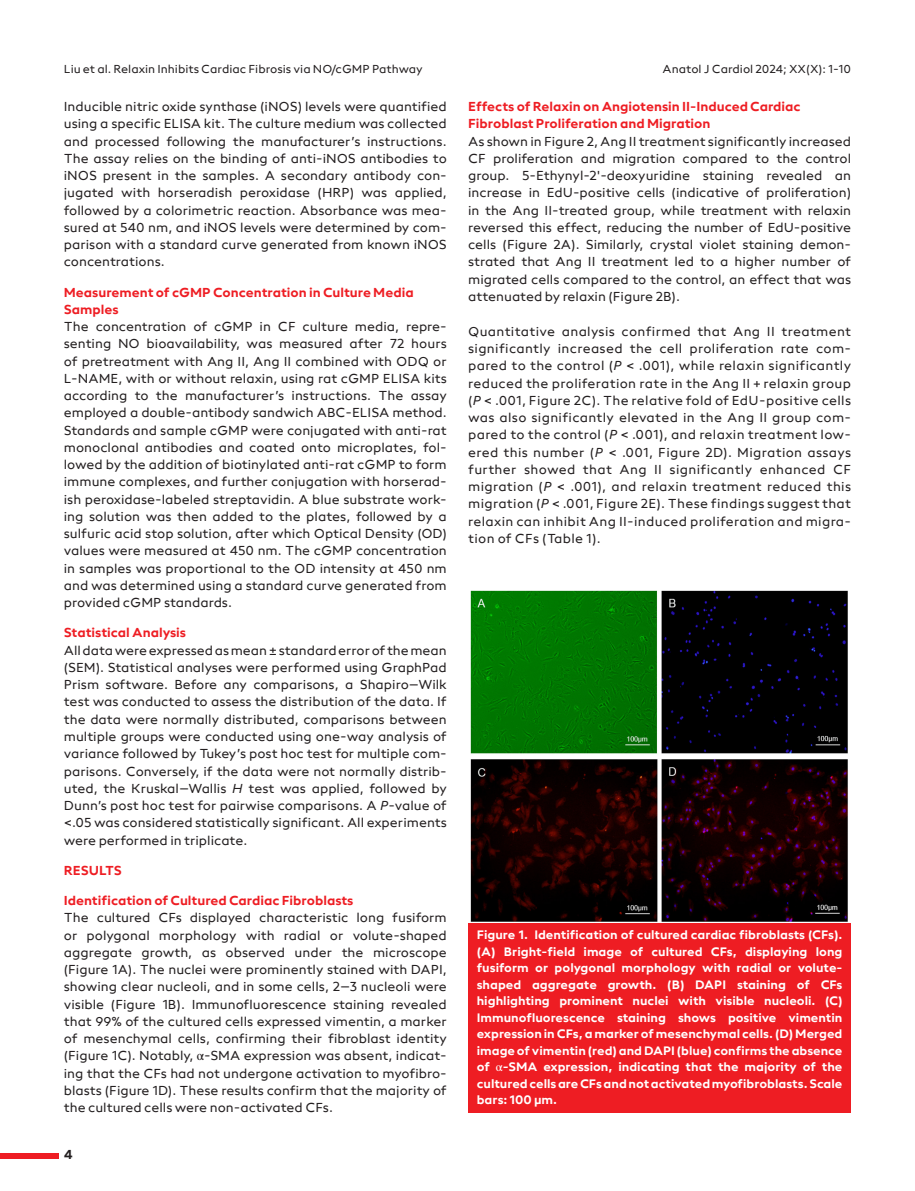
<style>
.page{position:relative;width:915px;height:1191px;background:#fff}
.page>*{position:absolute;margin:0;border:0;box-sizing:border-box;transform-origin:0 0}
.t1{font:13.5px/17.2px "neue Radial A Regular";color:#231f20;text-align:justify}
.t2{font:13.5px/17.2px "neue Radial A Bold";color:#ee1d23}
.t3{font:13.5px "neue Radial A Bold";color:#231f20}
.t4{font:12.75px/16.5px "neue Radial A Bold";color:#fff;text-align:justify}
.t5{font:12px "neue Radial A Regular";color:#231f20}
.s1{font-style:italic}
.s2{font-family:"STIX General"}
</style>
<div class="page">
<div style="left:0;top:1152px;width:58px;height:6px;background:#ee1d23"></div>
<div style="left:468px;top:922px;width:382px;height:190px;background:#ee1d23"></div>
<img style="left:470px;top:591px;width:378px;height:331px">
<p class="t5" style="left:64px;top:61px;width:360px">Liu et al. Relaxin Inhibits Cardiac Fibrosis via NO/cGMP Pathway</p>
<p class="t5" style="left:662px;top:61px;width:190px">Anatol J Cardiol 2024; XX(X): 1-10</p>
<p class="t1" style="left:64px;top:98px;width:384px">Inducible nitric oxide synthase (iNOS) levels were quantified using a specific ELISA kit. The culture medium was collected and processed following the manufacturer’s instructions.<br>The assay relies on the binding of anti-iNOS antibodies to iNOS present in the samples. A secondary antibody con&shy;jugated with horseradish peroxidase (HRP) was applied, followed by a colorimetric reaction. Absorbance was mea&shy;sured at 540 nm, and iNOS levels were determined by com&shy;parison with a standard curve generated from known iNOS concentrations.</p>
<p class="t2" style="left:64px;top:283px;width:351px">Measurement of cGMP Concentration in Culture Media<br>Samples</p>
<p class="t1" style="left:64px;top:318px;width:384px">The concentration of cGMP in CF culture media, repre&shy;senting NO bioavailability, was measured after 72 hours of pretreatment with Ang II, Ang II combined with ODQ or L-NAME, with or without relaxin, using rat cGMP ELISA kits according to the manufacturer’s instructions. The assay employed a double-antibody sandwich ABC-ELISA method.<br>Standards and sample cGMP were conjugated with anti-rat monoclonal antibodies and coated onto microplates, fol&shy;lowed by the addition of biotinylated anti-rat cGMP to form immune complexes, and further conjugation with horserad&shy;ish peroxidase-labeled streptavidin. A blue substrate work&shy;ing solution was then added to the plates, followed by a sulfuric acid stop solution, after which Optical Density (OD) values were measured at 450 nm. The cGMP concentration in samples was proportional to the OD intensity at 450 nm and was determined using a standard curve generated from provided cGMP standards.</p>
<p class="t2" style="left:64px;top:624px;width:124px">Statistical Analysis</p>
<p class="t1" style="left:64px;top:641px;width:384px">All data were expressed as mean ± standard error of the mean (SEM). Statistical analyses were performed using GraphPad Prism software. Before any comparisons, a Shapiro–Wilk test was conducted to assess the distribution of the data. If the data were normally distributed, comparisons between multiple groups were conducted using one-way analysis of variance followed by Tukey’s post hoc test for multiple com&shy;parisons. Conversely, if the data were not normally distrib&shy;uted, the Kruskal–Wallis <span class="s1">H</span> test was applied, followed by Dunn’s post hoc test for pairwise comparisons. A <span class="s1">P</span>-value of &lt;.05 was considered statistically significant. All experiments were performed in triplicate.</p>
<p class="t2" style="left:64px;top:861px;width:59px">RESULTS</p>
<p class="t2" style="left:64px;top:891px;width:291px">Identification of Cultured Cardiac Fibroblasts</p>
<p class="t1" style="left:64px;top:909px;width:384px">The cultured CFs displayed characteristic long fusiform or polygonal morphology with radial or volute-shaped aggregate growth, as observed under the microscope (Figure 1A). The nuclei were prominently stained with DAPI, showing clear nucleoli, and in some cells, 2–3 nucleoli were visible (Figure 1B). Immunofluorescence staining revealed that 99% of the cultured cells expressed vimentin, a marker of mesenchymal cells, confirming their fibroblast identity (Figure 1C). Notably, <span class="s2">α</span>-SMA expression was absent, indicat&shy;ing that the CFs had not undergone activation to myofibro&shy;blasts (Figure 1D). These results confirm that the majority of the cultured cells were non-activated CFs.</p>
<p class="t3" style="left:64px;top:1146px;width:10px">4</p>
<p class="t2" style="left:468px;top:98px;width:334px">Effects of Relaxin on Angiotensin II-Induced Cardiac<br>Fibroblast Proliferation and Migration</p>
<p class="t1" style="left:468px;top:132px;width:384px">As shown in Figure 2, Ang II treatment significantly increased CF proliferation and migration compared to the control group. 5-Ethynyl-2'-deoxyuridine staining revealed an increase in EdU-positive cells (indicative of proliferation) in the Ang II-treated group, while treatment with relaxin reversed this effect, reducing the number of EdU-positive cells (Figure 2A). Similarly, crystal violet staining demon&shy;strated that Ang II treatment led to a higher number of migrated cells compared to the control, an effect that was attenuated by relaxin (Figure 2B).</p>
<p class="t1" style="left:468px;top:322px;width:384px">Quantitative analysis confirmed that Ang II treatment significantly increased the cell proliferation rate com&shy;pared to the control (<span class="s1">P</span> &lt; .001), while relaxin significantly reduced the proliferation rate in the Ang II + relaxin group (<span class="s1">P</span> &lt; .001, Figure 2C). The relative fold of EdU-positive cells was also significantly elevated in the Ang II group com&shy;pared to the control (<span class="s1">P</span> &lt; .001), and relaxin treatment low&shy;ered this number (<span class="s1">P</span> &lt; .001, Figure 2D). Migration assays further showed that Ang II significantly enhanced CF migration (<span class="s1">P</span> &lt; .001), and relaxin treatment reduced this migration (<span class="s1">P</span> &lt; .001, Figure 2E). These findings suggest that relaxin can inhibit Ang II-induced proliferation and migra&shy;tion of CFs (Table 1).</p>
<p class="t4" style="left:476px;top:926px;width:367px">Figure 1. Identification of cultured cardiac fibroblasts (CFs). (A) Bright-field image of cultured CFs, displaying long fusiform or polygonal morphology with radial or volute&shy;shaped aggregate growth. (B) DAPI staining of CFs highlighting prominent nuclei with visible nucleoli. (C)<br>Immunofluorescence staining shows positive vimentin expression in CFs, a marker of mesenchymal cells. (D) Merged image of vimentin (red) and DAPI (blue) confirms the absence of <span class="s2">α</span>-SMA expression, indicating that the majority of the cultured cells are CFs and not activated myofibroblasts. Scale bars: 100 µm.</p>
</div>
